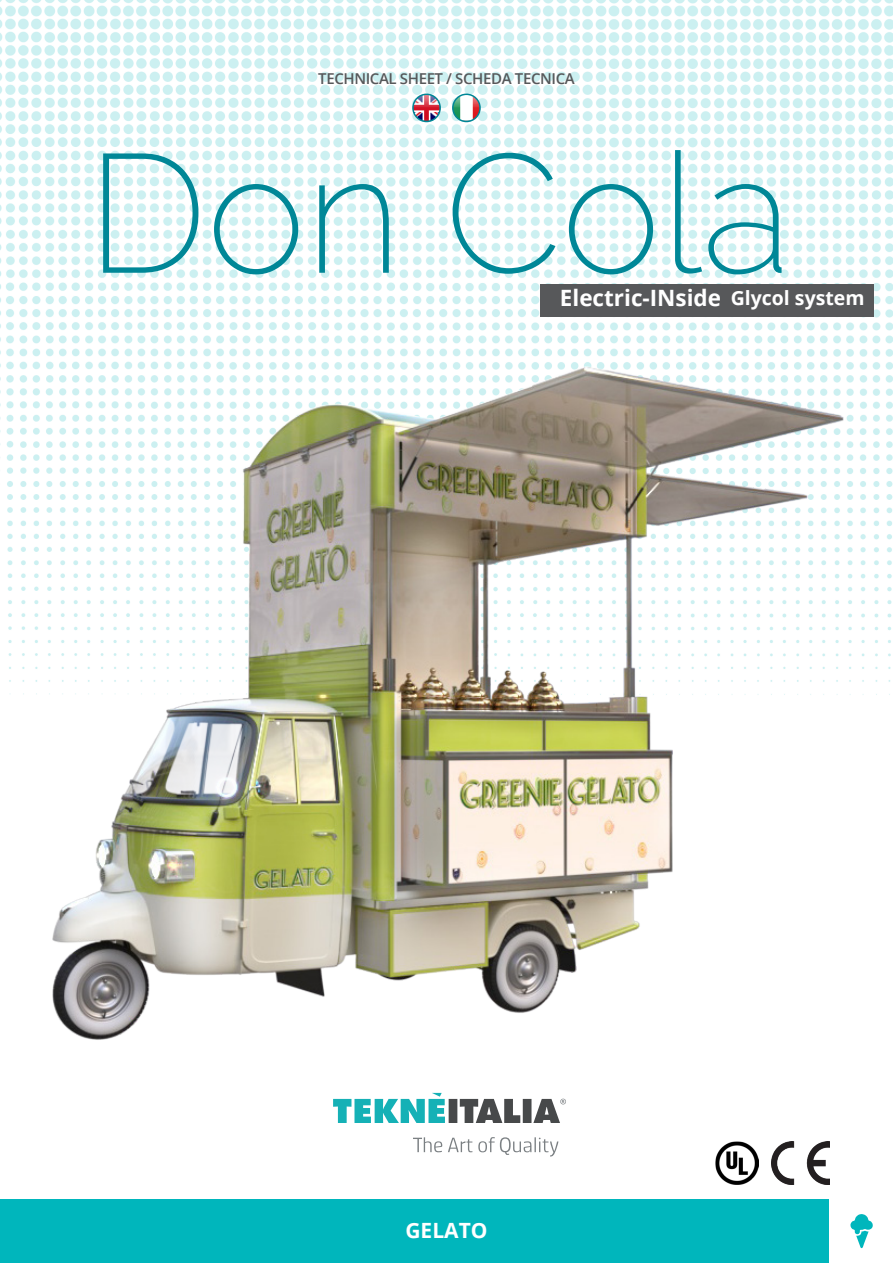
<style>
.page{position:relative;width:893px;height:1263px;background:#fff}
.page>*{position:absolute;margin:0;border:0;box-sizing:border-box;transform-origin:0 0}
.t1{font:200 168px "Raleway";color:#008797}
.t2{font:700 22.5px "Open Sans";color:#fff}
.t3{font:700 21px "Open Sans";color:#fff}
.t4{font:600 15px "Open Sans";letter-spacing:-.025em;color:#57585a}
.s1{font-size:19.5px}
</style>
<div class="page">
<img style="left:0;top:0;width:893px;height:695px">
<svg style="left:413px;top:1137px;width:29px;height:15px"></svg>
<svg style="left:448px;top:1138px;width:24px;height:14px"></svg>
<svg style="left:478px;top:1137px;width:80px;height:19px"></svg>
<svg style="left:333px;top:1093px;width:233px;height:30px"></svg>
<div style="left:0;top:1199px;width:829px;height:64px;background:#00b6bc"></div>
<svg style="left:850px;top:1214px;width:23px;height:34px"></svg>
<img style="left:413px;top:94px;width:27px;height:27px;border-radius:14px">
<div style="left:412px;top:94px;width:29px;height:28px;border:2px solid #008797;border-radius:50%"></div>
<img style="left:453px;top:94px;width:27px;height:27px;border-radius:14px">
<div style="left:452px;top:94px;width:29px;height:28px;border:2px solid #008797;border-radius:50%"></div>
<img style="left:772px;top:1142px;width:57px;height:42px">
<img style="left:716px;top:1142px;width:42px;height:42px">
<img style="left:51px;top:365px;width:793px;height:675px">
<div style="left:540px;top:284px;width:334px;height:33px;background:#57585a"></div>
<p class="t4" style="left:318px;top:68px;width:258px">TECHNICAL SHEET / SCHEDA TECNICA</p>
<h1 class="t1" style="left:87px;top:115px;width:706px">Don Cola</h1>
<h2 class="t2" style="left:560px;top:282px;width:306px">Electric-INside <span class="s1">Glycol system</span></h2>
<h3 class="t3" style="left:405px;top:1216px;width:84px">GELATO</h3>
</div>
